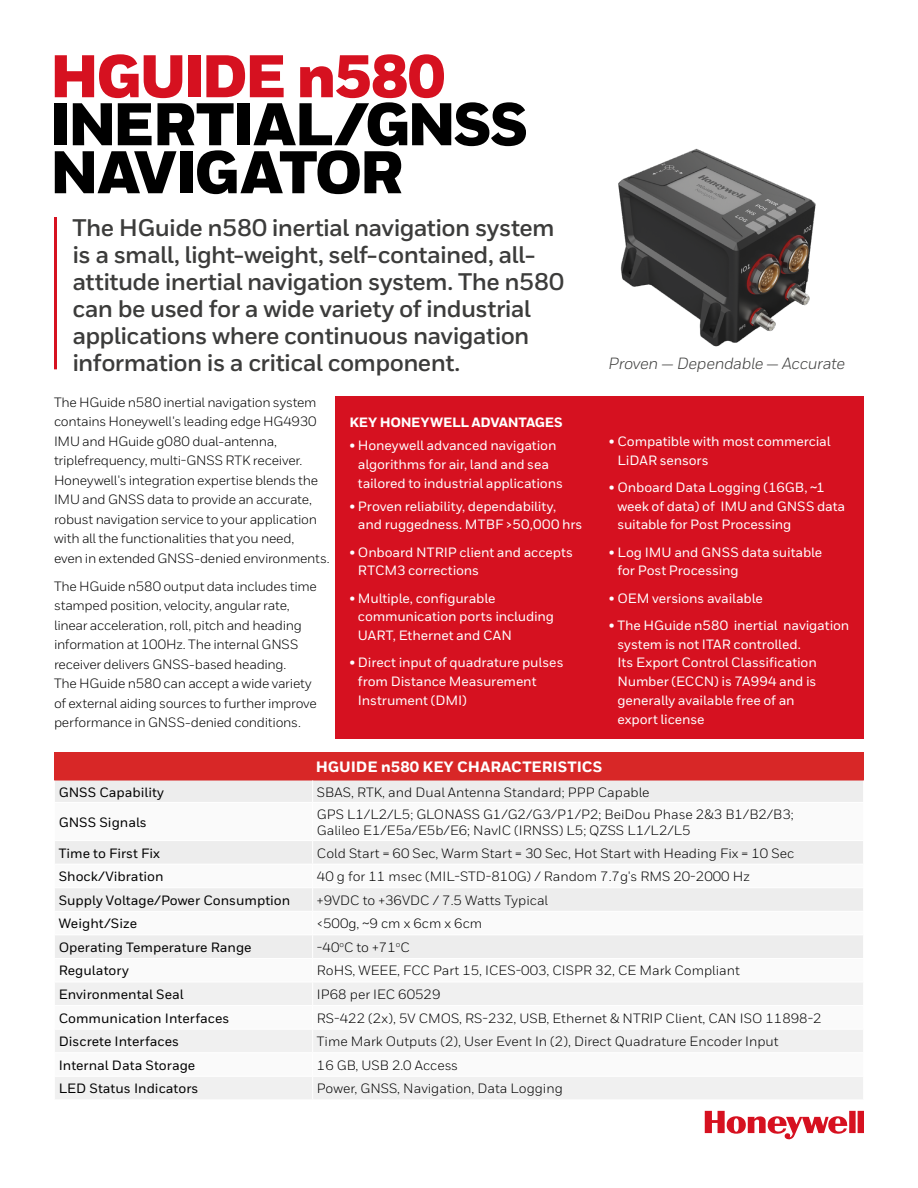
<style>
.page{position:relative;width:918px;height:1188px;background:#fff}
.page>*{position:absolute;margin:0;border:0;box-sizing:border-box;transform-origin:0 0}
._06_Inside__Heading{font:900 60px/48px "Honeywell Sans";letter-spacing:-.04em;color:#000}
._08_Inside__Intro_Te{font:700 24px/27px "Honeywell Sans";letter-spacing:-.025em;color:#3c3c3b}
._08_Inside__Intro_Te-2{font:italic 16.2px "Honeywell Sans";letter-spacing:-.02em;color:#3c3c3b}
._17_Inside__Table_He{font:800 15px "Honeywell Sans";color:#fff}
._10_Inside__Body_Tex{font:13.5px/19.5px "Honeywell Sans";letter-spacing:-.02em;color:#000}
._15_Inside__Info_Box{font:500 13.5px/18.8px "Honeywell Sans";letter-spacing:-.01em;color:#fff}
._19_Inside__Table_Te{font:13.5px "Honeywell Sans";color:#000}
._19_Inside__Table_Te-2{font:500 13.5px "Honeywell Sans";color:#000}
._13_Inside__Info_Box{font:500 13.5px/18.8px "Honeywell Sans";letter-spacing:-.01em;color:#fff}
._13_Inside__Info_Box-2{font:800 13.5px "Honeywell Sans";letter-spacing:-.015em;color:#fff}
.s1{color:#d61120}
</style>
<div class="page">
<div style="left:336px;top:396px;width:528px;height:343px;background:#d61120"></div>
<hr style="left:54px;top:217px;width:3px;height:152px;background:#d61120">
<img style="left:618px;top:148px;width:198px;height:199px">
<div style="left:54px;top:752px;width:810px;height:29px;background:#d82727"></div>
<div style="left:55px;top:781px;width:808px;height:21px;background:#ededed"></div>
<svg style="left:55px;top:841px;width:808px;height:117px;fill:#ededed"></svg>
<svg style="left:55px;top:983px;width:808px;height:116px;fill:#f0f0f0"></svg>
<svg style="left:312px;top:781px;width:1px;height:21px"></svg>
<hr style="left:54px;top:935px;width:259px;height:1px;background:#fff">
<hr style="left:313px;top:935px;width:551px;height:1px;background:#fff">
<hr style="left:54px;top:1005px;width:259px;height:1px;background:#fff">
<hr style="left:313px;top:1005px;width:551px;height:1px;background:#fff">
<hr style="left:54px;top:1029px;width:259px;height:1px;background:#fff">
<hr style="left:313px;top:1029px;width:551px;height:1px;background:#fff">
<hr style="left:54px;top:1052px;width:259px;height:1px;background:#fff">
<hr style="left:313px;top:1052px;width:551px;height:1px;background:#fff">
<hr style="left:54px;top:1076px;width:259px;height:1px;background:#fff">
<hr style="left:313px;top:1076px;width:551px;height:1px;background:#fff">
<hr style="left:54px;top:864px;width:259px;height:1px;background:#fff">
<hr style="left:313px;top:864px;width:551px;height:1px;background:#fff">
<hr style="left:54px;top:887px;width:259px;height:1px;background:#fff">
<hr style="left:313px;top:887px;width:551px;height:1px;background:#fff">
<svg style="left:312px;top:841px;width:1px;height:258px"></svg>
<hr style="left:54px;top:911px;width:259px;height:1px;background:#fff">
<hr style="left:313px;top:911px;width:551px;height:1px;background:#fff">
<svg style="left:705px;top:1111px;width:159px;height:29px"></svg>
<p class="_06_Inside__Heading" style="left:50px;top:55px;width:480px"><span class="s1">HGUIDE n580<br></span>INERTIAL/GNSS<br>NAVIGATOR</p>
<p class="_08_Inside__Intro_Te" style="left:72px;top:214px;width:493px">The HGuide n580 inertial navigation system is a small, light-weight, self-contained, all&shy;attitude inertial navigation system. The n580 can be used for a wide variety of industrial applications where continuous navigation information is a critical component.</p>
<p class="_10_Inside__Body_Tex" style="left:54px;top:392px;width:277px">The HGuide n580 inertial navigation system contains Honeywell's leading edge HG4930<br>IMU and HGuide g080 dual-antenna, triplefrequency, multi-GNSS RTK receiver.<br>Honeywell's integration expertise blends the IMU and GNSS data to provide an accurate, robust navigation service to your application with all the functionalities that you need,<br>even in extended GNSS-denied environments.</p>
<p class="_10_Inside__Body_Tex" style="left:54px;top:576px;width:264px">The HGuide n580 output data includes time stamped position, velocity, angular rate, linear acceleration, roll, pitch and heading information at 100Hz. The internal GNSS receiver delivers GNSS-based heading.<br>The HGuide n580 can accept a wide variety of external aiding sources to further improve performance in GNSS-denied conditions.</p>
<p class="_13_Inside__Info_Box-2" style="left:349px;top:414px;width:215px">KEY HONEYWELL ADVANTAGES</p>
<p class="_13_Inside__Info_Box" style="left:358px;top:436px;width:206px;text-indent:-8px">• Honeywell advanced navigation algorithms for air, land and sea tailored to industrial applications</p>
<p class="_15_Inside__Info_Box" style="left:358px;top:497px;width:226px;text-indent:-8px">• Proven reliability, dependability, and ruggedness. MTBF &gt;50,000 hrs</p>
<p class="_15_Inside__Info_Box" style="left:358px;top:543px;width:217px;text-indent:-8px">• Onboard NTRIP client and accepts<br>RTCM3 corrections</p>
<p class="_15_Inside__Info_Box" style="left:358px;top:589px;width:198px;text-indent:-8px">• Multiple, configurable communication ports including<br>UART, Ethernet and CAN</p>
<p class="_15_Inside__Info_Box" style="left:358px;top:654px;width:207px;text-indent:-8px">• Direct input of quadrature pulses from Distance Measurement<br>Instrument (DMI)</p>
<p class="_08_Inside__Intro_Te-2" style="left:609px;top:354px;width:238px">Proven — Dependable — Accurate</p>
<p class="_15_Inside__Info_Box" style="left:617px;top:432px;width:215px;text-indent:-8px">• Compatible with most commercial<br>LiDAR sensors</p>
<p class="_15_Inside__Info_Box" style="left:617px;top:478px;width:229px;text-indent:-8px">• Onboard Data Logging (16GB, ~1 week of data) of IMU and GNSS data suitable for Post Processing</p>
<p class="_15_Inside__Info_Box" style="left:617px;top:543px;width:206px;text-indent:-8px">• Log IMU and GNSS data suitable for Post Processing</p>
<p class="_15_Inside__Info_Box" style="left:609px;top:589px;width:155px">• OEM versions available</p>
<p class="_15_Inside__Info_Box" style="left:617px;top:616px;width:233px;text-indent:-8px">• The HGuide n580 inertial navigation system is not ITAR controlled.<br>Its Export Control Classification<br>Number (ECCN) is 7A994 and is generally available free of an<br>export license</p>
<p class="_17_Inside__Table_He" style="left:316px;top:758px;width:288px">HGUIDE n580 KEY CHARACTERISTICS</p>
<p class="_19_Inside__Table_Te-2" style="left:59px;top:784px;width:107px">GNSS Capability</p>
<p class="_19_Inside__Table_Te" style="left:317px;top:784px;width:334px">SBAS, RTK, and Dual Antenna Standard; PPP Capable</p>
<p class="_19_Inside__Table_Te-2" style="left:59px;top:814px;width:90px">GNSS Signals</p>
<p class="_19_Inside__Table_Te" style="left:317px;top:806px;width:478px">GPS L1/L2/L5; GLONASS G1/G2/G3/P1/P2; BeiDou Phase 2&amp;3 B1/B2/B3;</p>
<p class="_19_Inside__Table_Te" style="left:317px;top:822px;width:375px">Galileo E1/E5a/E5b/E6; NavIC (IRNSS) L5; QZSS L1/L2/L5</p>
<p class="_19_Inside__Table_Te-2" style="left:59px;top:845px;width:103px">Time to First Fix</p>
<p class="_19_Inside__Table_Te" style="left:317px;top:845px;width:479px">Cold Start = 60 Sec, Warm Start = 30 Sec, Hot Start with Heading Fix = 10 Sec</p>
<p class="_19_Inside__Table_Te-2" style="left:59px;top:868px;width:107px">Shock/Vibration</p>
<p class="_19_Inside__Table_Te" style="left:317px;top:868px;width:434px">40 g for 11 msec (MIL-STD-810G) / Random 7.7g's RMS 20-2000 Hz</p>
<p class="_19_Inside__Table_Te-2" style="left:59px;top:892px;width:233px">Supply Voltage/Power Consumption</p>
<p class="_19_Inside__Table_Te" style="left:317px;top:892px;width:233px">+9VDC to +36VDC / 7.5 Watts Typical</p>
<p class="_19_Inside__Table_Te-2" style="left:59px;top:916px;width:80px">Weight/Size</p>
<p class="_19_Inside__Table_Te" style="left:317px;top:916px;width:167px">&lt;500g, ~9 cm x 6cm x 6cm</p>
<p class="_19_Inside__Table_Te-2" style="left:59px;top:939px;width:195px">Operating Temperature Range</p>
<p class="_19_Inside__Table_Te" style="left:317px;top:939px;width:94px">-40<sup>o</sup>C to +71<sup>o</sup>C</p>
<p class="_19_Inside__Table_Te-2" style="left:59px;top:963px;width:72px">Regulatory</p>
<p class="_19_Inside__Table_Te" style="left:317px;top:963px;width:424px">RoHS, WEEE, FCC Part 15, ICES-003, CISPR 32, CE Mark Compliant</p>
<p class="_19_Inside__Table_Te-2" style="left:59px;top:986px;width:126px">Environmental Seal</p>
<p class="_19_Inside__Table_Te" style="left:317px;top:986px;width:125px">IP68 per IEC 60529</p>
<p class="_19_Inside__Table_Te-2" style="left:59px;top:1010px;width:172px">Communication Interfaces</p>
<p class="_19_Inside__Table_Te" style="left:317px;top:1010px;width:506px">RS-422 (2x), 5V CMOS, RS-232, USB, Ethernet &amp; NTRIP Client, CAN ISO 11898-2</p>
<p class="_19_Inside__Table_Te-2" style="left:59px;top:1033px;width:122px">Discrete Interfaces</p>
<p class="_19_Inside__Table_Te" style="left:317px;top:1033px;width:463px">Time Mark Outputs (2), User Event In (2), Direct Quadrature Encoder Input</p>
<p class="_19_Inside__Table_Te-2" style="left:59px;top:1057px;width:138px">Internal Data Storage</p>
<p class="_19_Inside__Table_Te" style="left:317px;top:1057px;width:143px">16 GB, USB 2.0 Access</p>
<p class="_19_Inside__Table_Te-2" style="left:59px;top:1081px;width:141px">LED Status Indicators</p>
<p class="_19_Inside__Table_Te" style="left:317px;top:1081px;width:247px">Power, GNSS, Navigation, Data Logging</p>
</div>
